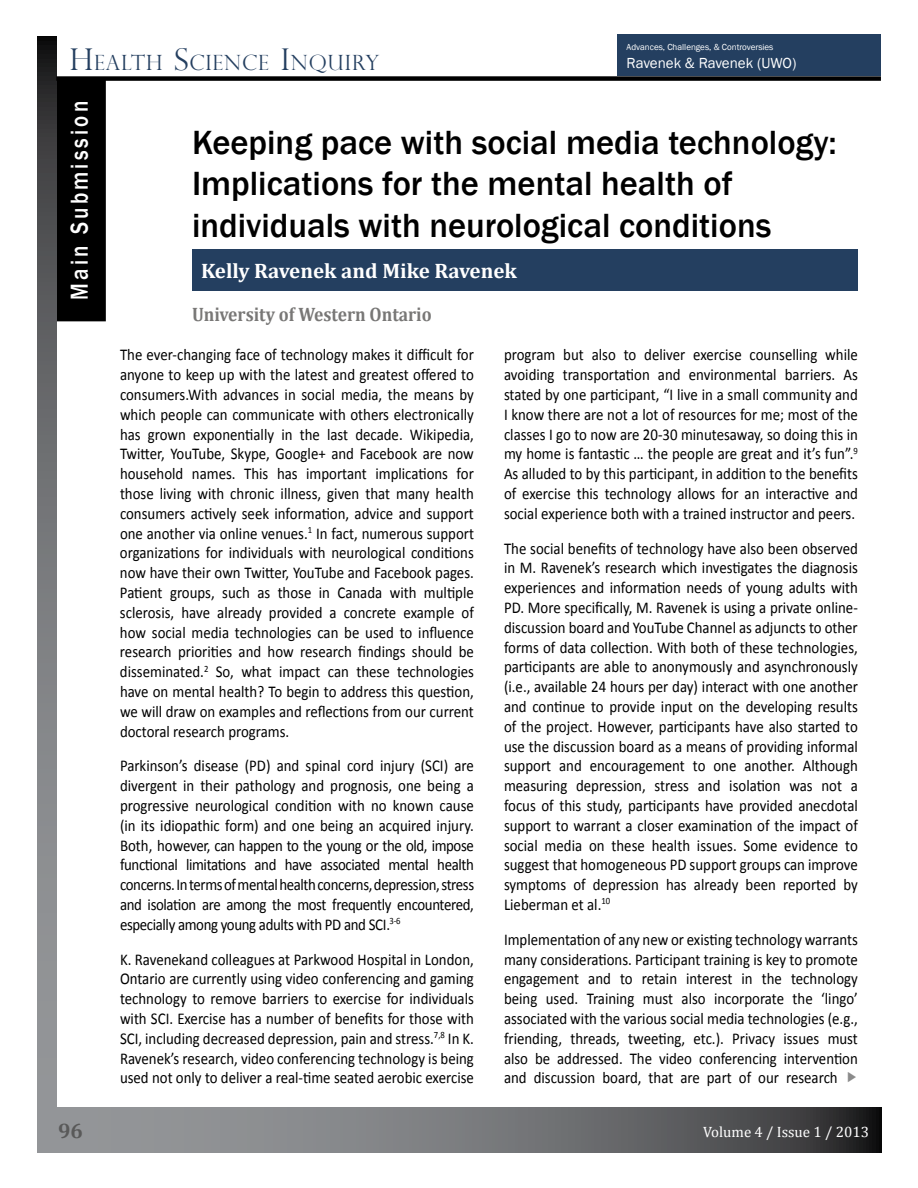
<style>
.page{position:relative;width:918px;height:1188px;background:#fff}
.page>*{position:absolute;margin:0;border:0;box-sizing:border-box;transform-origin:0 0}
.t1{font:500 34.5px/41.4px "Franklin Gothic";color:#000}
.t2{font:500 25.2px "Franklin Gothic";letter-spacing:.15em;color:#fff;scale:.83 1}
.t3{font:700 21px "Cambria";color:#fff}
.t4{font:300 21px "Perpetua Titling";letter-spacing:.045em;color:#243f60}
.t5{font:700 21px "Cambria";color:#595959}
.t6{font:700 19.5px "Cambria";color:#787776;scale:.9 1}
.t7{font:16.5px/19.8px "Calibri";color:#000;text-align:justify;scale:.9 1}
.t8{font:16.5px "Calibri";color:#fff;scale:.9 1}
.t9{font:15px "Franklin Gothic";color:#fff}
.t10{font:15px "Cambria";color:#fff}
.t11{font:9px "Franklin Gothic";color:#fff}
.s1{font-size:30px}
</style>
<div class="page">
<div style="left:57px;top:82px;width:47px;height:237px;background:#000"></div>
<div style="left:55px;top:79px;width:51px;height:242px;border:4px solid #000"></div>
<svg style="left:56px;top:1108px;width:826px;height:45px;background:#707173"></svg>
<svg style="left:38px;top:37px;width:18px;height:1116px;background:#707274"></svg>
<div style="left:56px;top:76px;width:825px;height:5px;background:#000"></div>
<div style="left:618px;top:35px;width:263px;height:41px;background:#243f60"></div>
<div style="left:192px;top:249px;width:666px;height:42px;background:#243f60"></div>
<p class="t4" style="left:70px;top:55px;width:311px"><span class="s1">H</span>EALTH <span class="s1">S</span>CIENCE <span class="s1">I</span>NQUIRY</p>
<p class="t11" style="left:627px;top:41px;width:148px">Advances, Challenges, &amp; Controversies</p>
<p class="t9" style="left:627px;top:54px;width:171px">Ravenek &amp; Ravenek (UWO)</p>
<h2 class="t2" style="left:65px;top:300px;width:241px;rotate:-90deg">Main Submission</h2>
<h1 class="t1" style="left:192px;top:121px;width:646px">Keeping pace with social media technology:<br>Implications for the mental health of individuals with neurological conditions</h1>
<p class="t3" style="left:201px;top:258px;width:318px">Kelly Ravenek and Mike Ravenek</p>
<p class="t6" style="left:192px;top:303px;width:268px">University of Western Ontario</p>
<p class="t7" style="left:120px;top:346px;width:395px">The ever-changing face of technology makes it difficult for anyone to keep up with the latest and greatest offered to consumers.With advances in social media, the means by which people can communicate with others electronically has grown exponentially in the last decade. Wikipedia, Twitter, YouTube, Skype, Google+ and Facebook are now household names. This has important implications for those living with chronic illness, given that many health consumers actively seek information, advice and support one another via online venues.<sup>1</sup> In fact, numerous support organizations for individuals with neurological conditions now have their own Twitter, YouTube and Facebook pages.<br>Patient groups, such as those in Canada with multiple sclerosis, have already provided a concrete example of how social media technologies can be used to influence research priorities and how research findings should be disseminated.<sup>2</sup> So, what impact can these technologies have on mental health? To begin to address this question, we will draw on examples and reflections from our current doctoral research programs.</p>
<p class="t7" style="left:120px;top:757px;width:395px">Parkinson’s disease (PD) and spinal cord injury (SCI) are divergent in their pathology and prognosis, one being a progressive neurological condition with no known cause (in its idiopathic form) and one being an acquired injury.<br>Both, however, can happen to the young or the old, impose functional limitations and have associated mental health concerns. In terms of mental health concerns, depression, stress and isolation are among the most frequently encountered, especially among young adults with PD and SCI.<sup>3-6</sup></p>
<p class="t7" style="left:120px;top:951px;width:395px">K. Ravenekand colleagues at Parkwood Hospital in London, Ontario are currently using video conferencing and gaming technology to remove barriers to exercise for individuals with SCI. Exercise has a number of benefits for those with SCI, including decreased depression, pain and stress.<sup>7,8</sup> In K.<br>Ravenek’s research, video conferencing technology is being used not only to deliver a real-time seated aerobic exercise</p>
<p class="t7" style="left:504px;top:346px;width:395px">program but also to deliver exercise counselling while avoiding transportation and environmental barriers. As stated by one participant, “I live in a small community and I know there are not a lot of resources for me; most of the classes I go to now are 20-30 minutesaway, so doing this in my home is fantastic … the people are great and it’s fun”.<sup>9<br></sup>As alluded to by this participant, in addition to the benefits of exercise this technology allows for an interactive and social experience both with a trained instructor and peers.</p>
<p class="t7" style="left:504px;top:540px;width:395px">The social benefits of technology have also been observed in M. Ravenek’s research which investigates the diagnosis experiences and information needs of young adults with PD. More specifically, M. Ravenek is using a private online&shy;discussion board and YouTube Channel as adjuncts to other forms of data collection. With both of these technologies, participants are able to anonymously and asynchronously (i.e., available 24 hours per day) interact with one another and continue to provide input on the developing results of the project. However, participants have also started to use the discussion board as a means of providing informal support and encouragement to one another. Although measuring depression, stress and isolation was not a focus of this study, participants have provided anecdotal support to warrant a closer examination of the impact of social media on these health issues. Some evidence to suggest that homogeneous PD support groups can improve symptoms of depression has already been reported by Lieberman et al.<sup>10</sup></p>
<p class="t7" style="left:504px;top:931px;width:395px">Implementation of any new or existing technology warrants many considerations. Participant training is key to promote engagement and to retain interest in the technology being used. Training must also incorporate the ‘lingo’ associated with the various social media technologies (e.g., friending, threads, tweeting, etc.). Privacy issues must also be addressed. The video conferencing intervention and discussion board, that are part of our research</p>
<p class="t5" style="left:58px;top:1118px;width:26px">96</p>
<p class="t10" style="left:703px;top:1123px;width:167px">Volume 4 / Issue 1 / 2013</p>
<p class="t8" style="left:685px;top:1123px;width:157px">Volume 3/Issue 1/2012</p>
</div>
